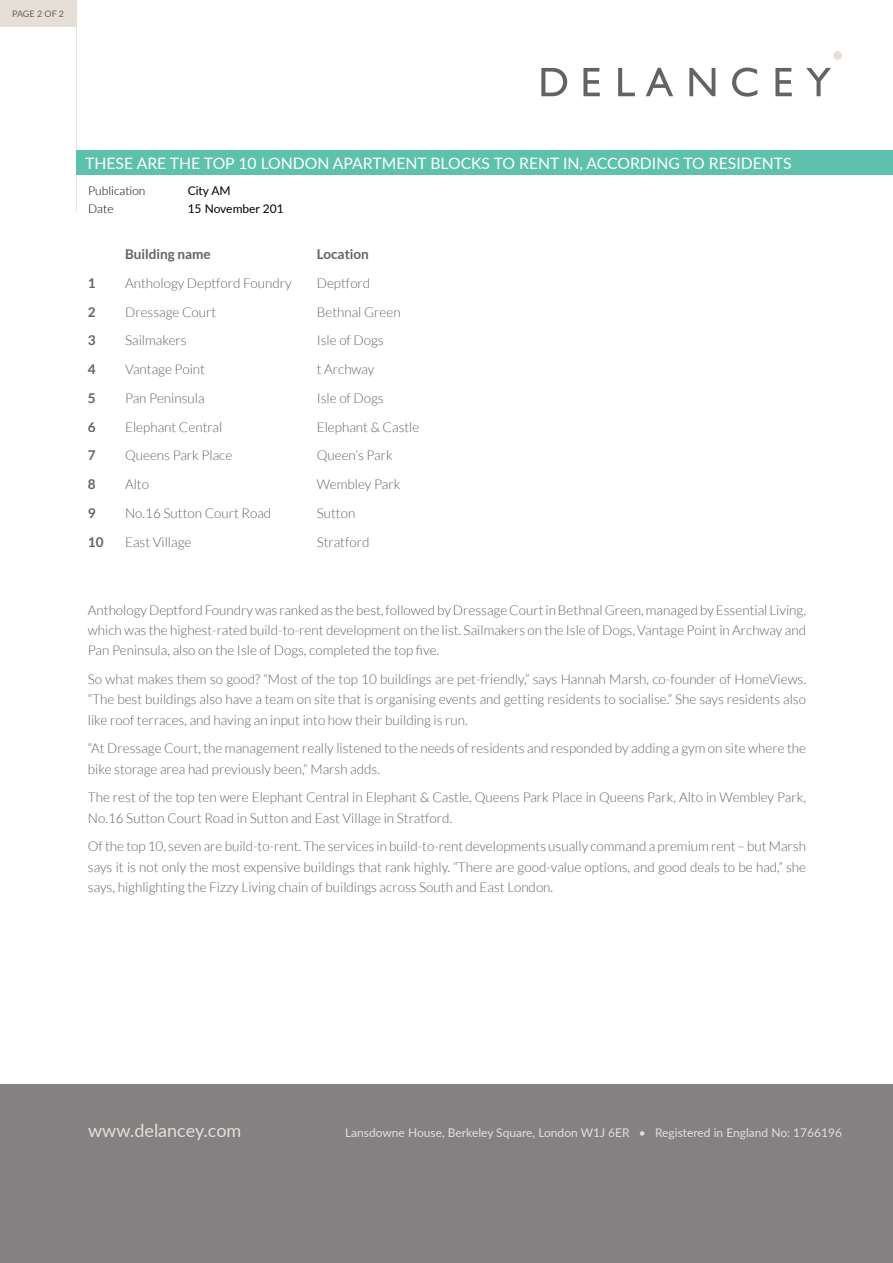
<style>
.page{position:relative;width:893px;height:1263px;background:#fff}
.page>*{position:absolute;margin:0;border:0;box-sizing:border-box;transform-origin:0 0}
.t1{font:18px "Lato";color:#e5dfd7}
.t2{font:15.75px "Lato";color:#fff}
.t3{font:300 13.5px/28.8px "Lato";color:#646263}
.t4{font:700 13.5px/28.8px "Lato";color:#646263}
.t5{font:12px "Lato";color:#e5dfd7}
.t6{font:12px "Lato";color:#000}
.t7{font:300 12px "Lato";color:#000}
.t8{font:9px "Lato";letter-spacing:-.01em;color:#646263}
</style>
<div class="page">
<div style="left:0;top:1084px;width:893px;height:179px;background:#838182"></div>
<div style="left:833px;top:51px;width:9px;height:9px;background:#e5dfd7;border-radius:50%"></div>
<svg style="left:541px;top:68px;width:26px;height:28px"></svg>
<svg style="left:583px;top:68px;width:17px;height:28px"></svg>
<svg style="left:618px;top:68px;width:17px;height:28px"></svg>
<svg style="left:646px;top:68px;width:27px;height:28px"></svg>
<svg style="left:689px;top:68px;width:26px;height:28px"></svg>
<svg style="left:732px;top:68px;width:25px;height:29px"></svg>
<svg style="left:775px;top:68px;width:17px;height:28px"></svg>
<svg style="left:806px;top:68px;width:25px;height:28px"></svg>
<hr style="left:76px;top:0;width:1px;height:212px;background:#e5dfd7">
<div style="left:77px;top:151px;width:816px;height:24px;background:#5dc1ad"></div>
<div style="left:0;top:0;width:76px;height:27px;background:#e5dfd7"></div>
<p class="t8" style="left:12px;top:7px;width:54px">PAGE 2 OF 2</p>
<p class="t2" style="left:85px;top:152px;width:708px">THESE ARE THE TOP 10 LONDON APARTMENT BLOCKS TO RENT IN, ACCORDING TO RESIDENTS</p>
<p class="t7" style="left:88px;top:185px;width:59px">Publication</p>
<p class="t6" style="left:188px;top:182px;width:45px">City AM</p>
<p class="t7" style="left:88px;top:203px;width:27px">Date</p>
<p class="t6" style="left:188px;top:200px;width:97px">15 November 201</p>
<p class="t4" style="left:88px;top:268px;width:17px">1<br>2<br>3<br>4<br>5<br>6<br>7<br>8<br>9<br>10</p>
<p class="t4" style="left:125px;top:239px;width:87px">Building name</p>
<p class="t3" style="left:125px;top:269px;width:168px">Anthology Deptford Foundry<br>Dressage Court<br>Sailmakers<br>Vantage Point<br>Pan Peninsula<br>Elephant Central<br>Queens Park Place<br>Alto<br>No.16 Sutton Court Road<br>East Village</p>
<p class="t4" style="left:317px;top:240px;width:54px">Location</p>
<p class="t3" style="left:317px;top:269px;width:104px">Deptford<br>Bethnal Green<br>Isle of Dogs<br>t Archway<br>Isle of Dogs<br>Elephant &amp; Castle<br>Queen’s Park<br>Wembley Park<br>Sutton<br>Stratford</p>
<p class="t3" style="left:88px;top:600px;width:720px;line-height:20.2px;text-align:justify">Anthology Deptford Foundry was ranked as the best, followed by Dressage Court in Bethnal Green, managed by Essential Living, which was the highest-rated build-to-rent development on the list. Sailmakers on the Isle of Dogs, Vantage Point in Archway and Pan Peninsula, also on the Isle of Dogs, completed the top five.</p>
<p class="t3" style="left:88px;top:669px;width:720px;line-height:20.2px;text-align:justify">So what makes them so good? “Most of the top 10 buildings are pet-friendly,” says Hannah Marsh, co-founder of HomeViews. “The best buildings also have a team on site that is organising events and getting residents to socialise.” She says residents also like roof terraces, and having an input into how their building is run.</p>
<p class="t3" style="left:88px;top:738px;width:720px;line-height:20.2px">“At Dressage Court, the management really listened to the needs of residents and responded by adding a gym on site where the bike storage area had previously been,” Marsh adds.</p>
<p class="t3" style="left:88px;top:787px;width:720px;line-height:20.2px">The rest of the top ten were Elephant Central in Elephant &amp; Castle, Queens Park Place in Queens Park, Alto in Wembley Park,<br>No.16 Sutton Court Road in Sutton and East Village in Stratford.</p>
<p class="t3" style="left:88px;top:836px;width:720px;line-height:20.2px;text-align:justify">Of the top 10, seven are build-to-rent. The services in build-to-rent developments usually command a premium rent – but Marsh says it is not only the most expensive buildings that rank highly. “There are good-value options, and good deals to be had,” she says, highlighting the Fizzy Living chain of buildings across South and East London.</p>
<h1 class="t1" style="left:88px;top:1118px;width:155px">www.delancey.com</h1>
<p class="t5" style="left:345px;top:1124px;width:498px">Lansdowne House, Berkeley Square, London W1J 6ER • Registered in England No: 1766196</p>
</div>
